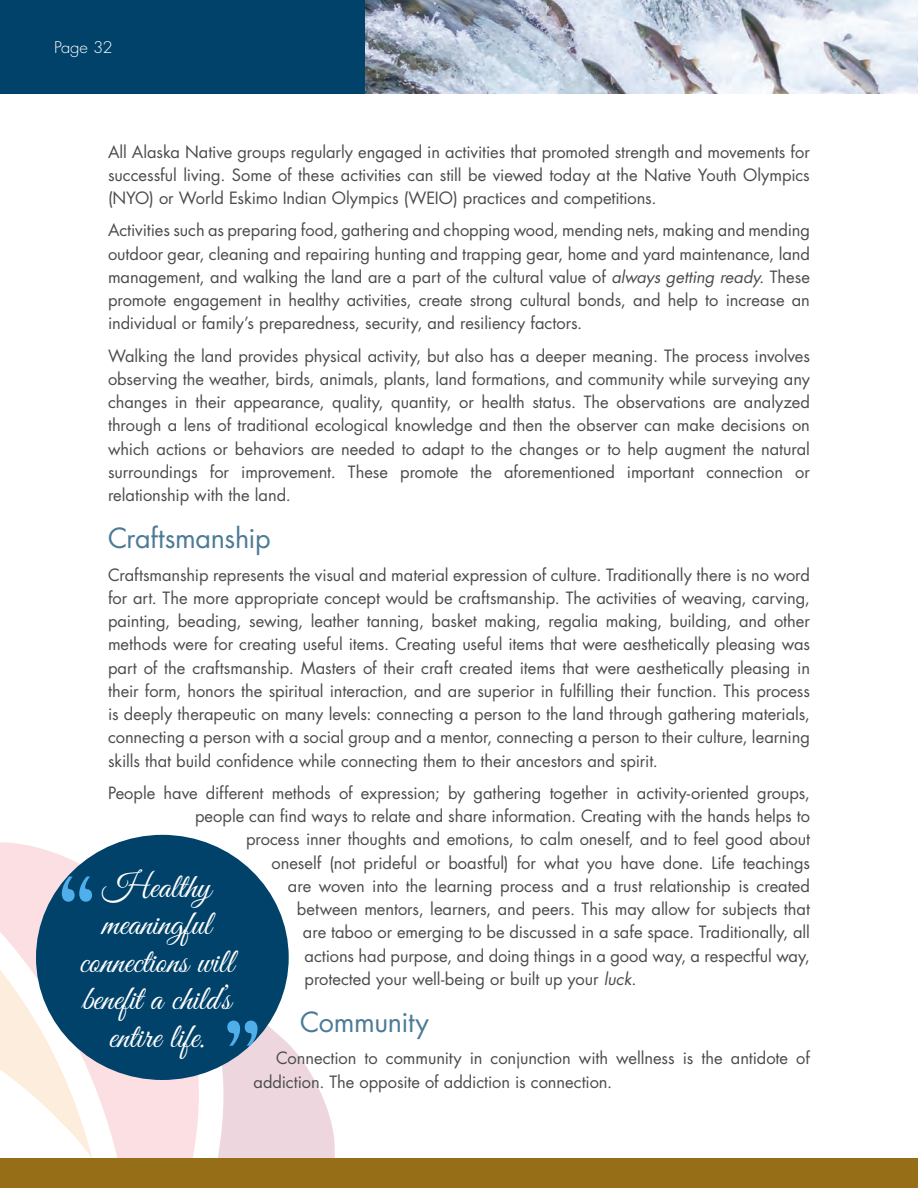
<style>
.page{position:relative;width:918px;height:1188px;background:#fff}
.page>*{position:absolute;margin:0;border:0;box-sizing:border-box;transform-origin:0 0}
.t1{font:34.5px/37.5px "Great Vibes";letter-spacing:.005em;color:#fff;text-align:center}
.H2B{font:27px "Futura Std";letter-spacing:-.015em;color:#4d7b97}
.t2{font:16.5px/23.2px "Futura Std";letter-spacing:-.005em;color:#4b4c4d;text-align:justify}
.t3{font:300 15.6px "Futura Std";letter-spacing:-.025em;color:#fff;scale:1.05 1}
.s1{font-style:italic}
</style>
<div class="page">
<svg style="left:211px;top:968px;width:124px;height:190px;fill:#edd6de"></svg>
<svg style="left:0;top:841px;width:210px;height:317px;fill:#fcdfe3"></svg>
<div style="left:0;top:0;width:366px;height:94px;background:#01426a"></div>
<div style="left:0;top:1158px;width:918px;height:30px;background:#976e18"></div>
<img style="left:365px;top:0;width:553px;height:94px">
<div style="left:36px;top:835px;width:253px;height:245px;background:#01426a;border-radius:50%"></div>
<svg style="left:0;top:854px;width:93px;height:304px"></svg>
<svg style="left:227px;top:1021px;width:31px;height:25px"></svg>
<p class="t3" style="left:54px;top:37px;width:57px">Page 32</p>
<p class="t2" style="left:108px;top:140px;width:703px">All Alaska Native groups regularly engaged in activities that promoted strength and movements for successful living. Some of these activities can still be viewed today at the Native Youth Olympics (NYO) or World Eskimo Indian Olympics (WEIO) practices and competitions.</p>
<p class="t2" style="left:108px;top:219px;width:704px">Activities such as preparing food, gathering and chopping wood, mending nets, making and mending outdoor gear, cleaning and repairing hunting and trapping gear, home and yard maintenance, land management, and walking the land are a part of the cultural value of <span class="s1">always getting ready.</span> These promote engagement in healthy activities, create strong cultural bonds, and help to increase an individual or family’s preparedness, security, and resiliency factors.</p>
<p class="t2" style="left:108px;top:344px;width:704px">Walking the land provides physical activity, but also has a deeper meaning. The process involves observing the weather, birds, animals, plants, land formations, and community while surveying any changes in their appearance, quality, quantity, or health status. The observations are analyzed through a lens of traditional ecological knowledge and then the observer can make decisions on which actions or behaviors are needed to adapt to the changes or to help augment the natural surroundings for improvement. These promote the aforementioned important connection or relationship with the land.</p>
<p class="H2B" style="left:108px;top:521px;width:164px">Craftsmanship</p>
<p class="t2" style="left:108px;top:563px;width:704px">Craftsmanship represents the visual and material expression of culture. Traditionally there is no word for art. The more appropriate concept would be craftsmanship. The activities of weaving, carving, painting, beading, sewing, leather tanning, basket making, regalia making, building, and other methods were for creating useful items. Creating useful items that were aesthetically pleasing was part of the craftsmanship. Masters of their craft created items that were aesthetically pleasing in their form, honors the spiritual interaction, and are superior in fulfilling their function. This process is deeply therapeutic on many levels: connecting a person to the land through gathering materials, connecting a person with a social group and a mentor, connecting a person to their culture, learning skills that build confidence while connecting them to their ancestors and spirit.</p>
<p class="t2" style="left:108px;top:781px;width:704px">People have different methods of expression; by gathering together in activity-oriented groups,</p>
<p class="t2" style="left:195px;top:805px;width:617px">people can find ways to relate and share information. Creating with the hands helps to</p>
<p class="t2" style="left:246px;top:828px;width:566px">process inner thoughts and emotions, to calm oneself, and to feel good about</p>
<p class="t2" style="left:271px;top:851px;width:540px">oneself (not prideful or boastful) for what you have done. Life teachings</p>
<p class="t2" style="left:288px;top:874px;width:523px">are woven into the learning process and a trust relationship is created</p>
<p class="t2" style="left:297px;top:898px;width:515px">between mentors, learners, and peers. This may allow for subjects that</p>
<p class="t2" style="left:303px;top:921px;width:508px">are taboo or emerging to be discussed in a safe space. Traditionally, all</p>
<p class="t2" style="left:304px;top:944px;width:507px">actions had purpose, and doing things in a good way, a respectful way,</p>
<p class="t2" style="left:304px;top:967px;width:333px">protected your well-being or built up your <span class="s1">luck</span>.</p>
<p class="H2B" style="left:300px;top:1005px;width:130px">Community</p>
<p class="t2" style="left:253px;top:1047px;width:558px;text-indent:23px">Connection to community in conjunction with wellness is the antidote of addiction. The opposite of addiction is connection.</p>
<p class="t1" style="left:80px;top:870px;width:156px">Healthy meaningful connections will benefit a child’s entire life.</p>
</div>
